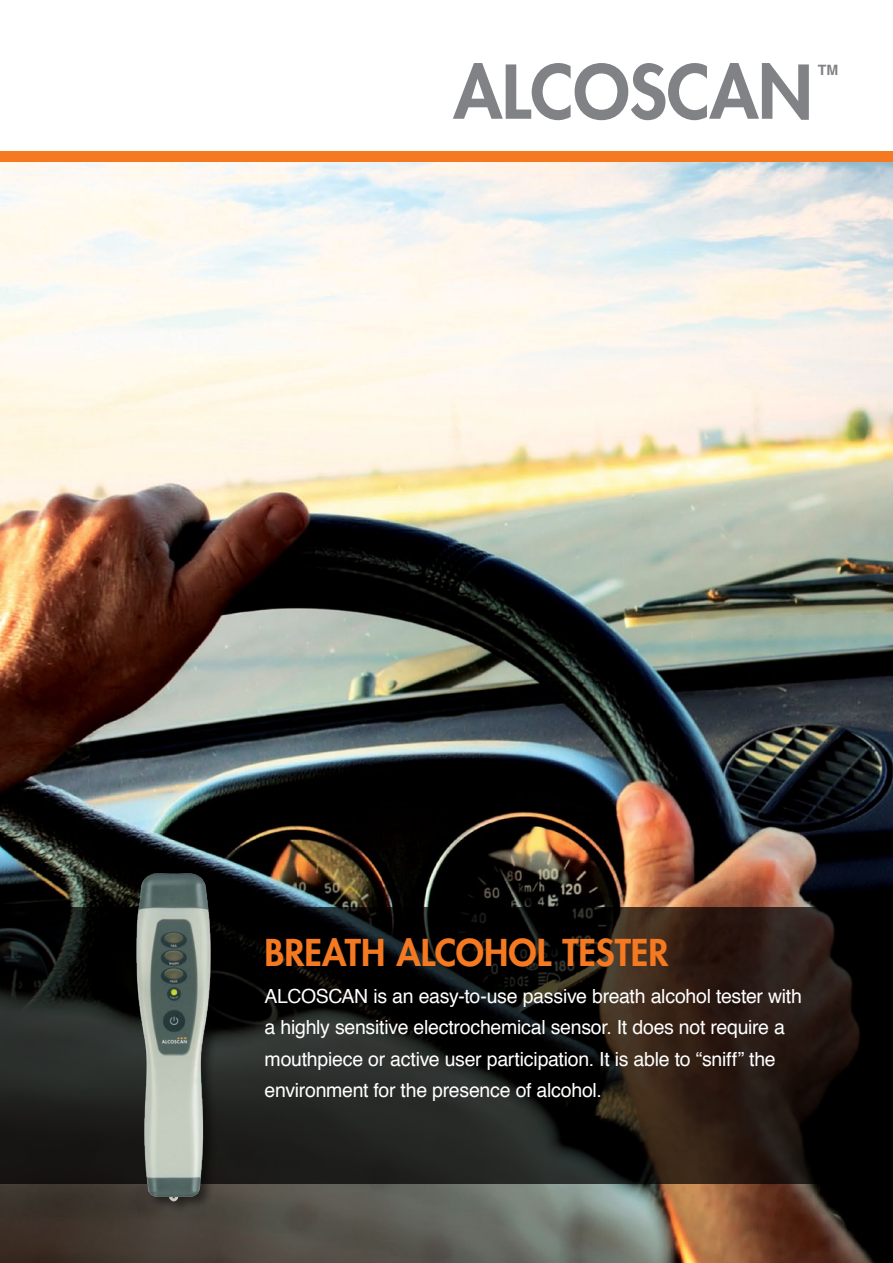
<style>
.page{position:relative;width:893px;height:1263px;background:#fff}
.page>*{position:absolute;margin:0;border:0;box-sizing:border-box;transform-origin:0 0}
.t1{font:800 72px "Futura Std";color:#808285}
.t2{font:800 36px "Futura Std";color:#f47920}
.t3{font:19.5px/31.5px "Helvetica";letter-spacing:-.015em;color:#fff}
.t4{font:700 14.25px "Helvetica";color:#808285}
</style>
<div class="page">
<img style="left:0;top:162px;width:893px;height:1101px">
<svg style="left:0;top:907px;width:893px;height:277px;background:#1a1714"></svg>
<img style="left:116px;top:834px;width:114px;height:397px">
<div style="left:0;top:151px;width:893px;height:11px;background:#f47920"></div>
<h1 class="t1" style="left:453px;top:47px;width:45px">ALCOSCA</h1>
<h1 class="t1" style="left:758px;top:47px;width:56px">N</h1>
<p class="t4" style="left:818px;top:58px;width:22px">TM</p>
<h2 class="t2" style="left:265px;top:930px;width:405px">BREATH ALCOHOL TESTER</h2>
<p class="t3" style="left:265px;top:981px;width:539px">ALCOSCAN is an easy-to-use passive breath alcohol tester with a highly sensitive electrochemical sensor. It does not require a mouthpiece or active user participation. It is able to “sniff” the environment for the presence of alcohol.</p>
</div>
